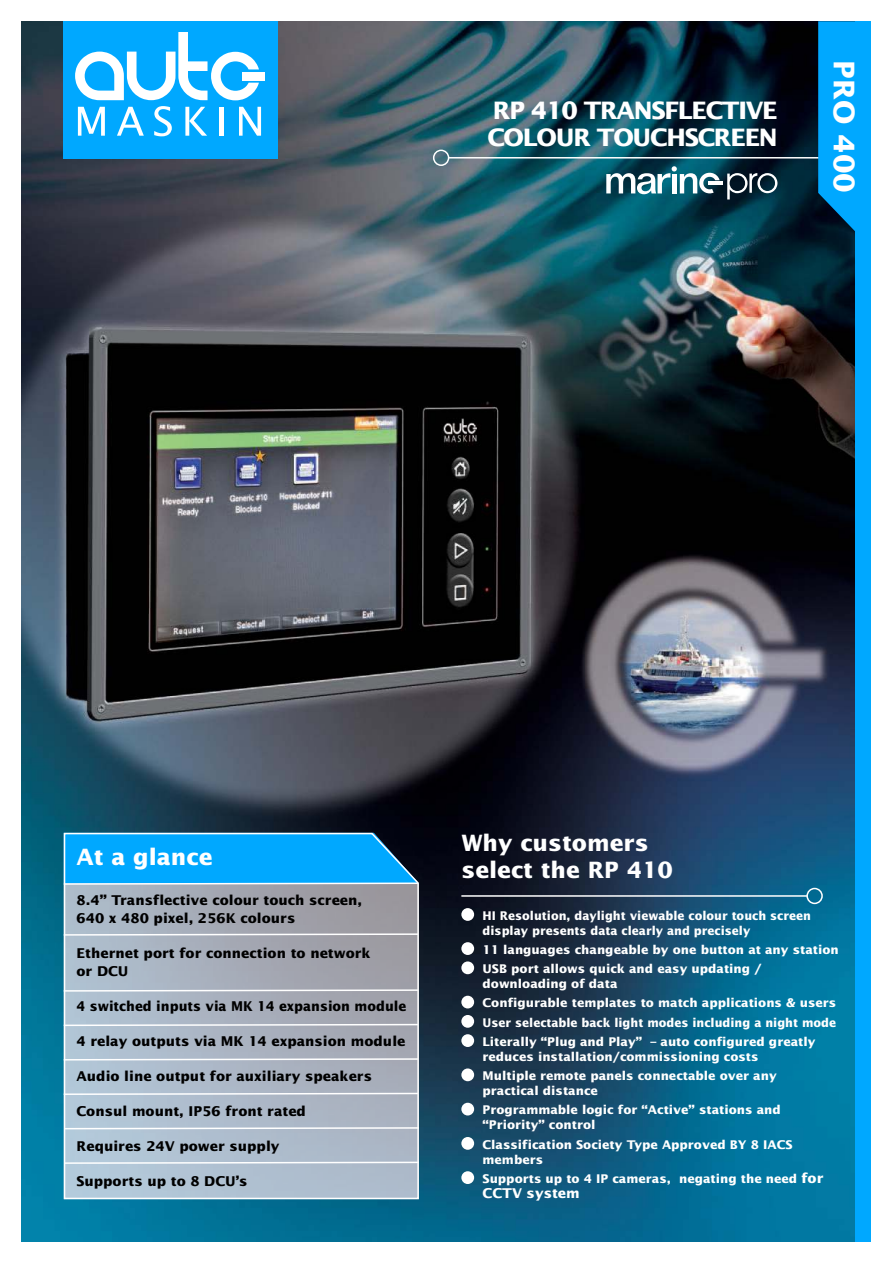
<style>
.page{position:relative;width:893px;height:1263px;background:#fff}
.page>*{position:absolute;margin:0;border:0;box-sizing:border-box;transform-origin:0 0}
.t1{font:700 28.5px "Lucida Sans";color:#fff}
.t2{font:700 24px/27px "Lucida Sans";letter-spacing:-.05em;color:#fff}
.t3{font:700 22.5px/27px "Lucida Sans";color:#fff}
.t4{font:700 13.5px/18px "Lucida Sans";color:#000}
.t5{font:700 13.5px "Lucida Sans";color:#000;scale:.95 1}
.t6{font:700 13.5px "Lucida Sans";color:#fff}
.t7{font:700 12px/19.2px "Lucida Sans";color:#fff}
.t8{font:700 12px/15px "Lucida Sans";color:#fff;scale:.95 1}
.s1{font-size:13.5px}
</style>
<div class="page">
<img style="left:21px;top:21px;width:835px;height:1221px">
<div style="left:64px;top:21px;width:214px;height:137px;background:#00a8ff"></div>
<svg style="left:75px;top:32px;width:184px;height:68px"></svg>
<div style="left:243px;top:72px;width:22px;height:8px;background:#fff"></div>
<svg style="left:78px;top:107px;width:27px;height:29px"></svg>
<svg style="left:117px;top:107px;width:27px;height:29px"></svg>
<svg style="left:154px;top:106px;width:18px;height:30px"></svg>
<svg style="left:185px;top:107px;width:22px;height:29px"></svg>
<div style="left:219px;top:107px;width:5px;height:29px;background:#fff"></div>
<svg style="left:239px;top:107px;width:22px;height:29px"></svg>
<svg style="left:433px;top:150px;width:16px;height:16px"></svg>
<hr style="left:448px;top:157px;width:413px;height:2px;background:#fff">
<svg style="left:606px;top:166px;width:114px;height:28px"></svg>
<svg style="left:727px;top:173px;width:50px;height:26px"></svg>
<hr style="left:708px;top:181px;width:14px;height:4px;background:#fff">
<svg style="left:806px;top:888px;width:17px;height:16px"></svg>
<hr style="left:461px;top:895px;width:346px;height:2px;background:#fff">
<div style="left:461px;top:908px;width:13px;height:13px;background:#fff;border-radius:50%"></div>
<div style="left:461px;top:942px;width:13px;height:13px;background:#fff;border-radius:50%"></div>
<div style="left:461px;top:961px;width:13px;height:13px;background:#fff;border-radius:50%"></div>
<div style="left:461px;top:996px;width:13px;height:12px;background:#fff;border-radius:50%"></div>
<div style="left:461px;top:1015px;width:13px;height:13px;background:#fff;border-radius:50%"></div>
<div style="left:461px;top:1034px;width:13px;height:13px;background:#fff;border-radius:50%"></div>
<div style="left:461px;top:1068px;width:13px;height:13px;background:#fff;border-radius:50%"></div>
<div style="left:461px;top:1103px;width:13px;height:12px;background:#fff;border-radius:50%"></div>
<div style="left:461px;top:1137px;width:13px;height:13px;background:#fff;border-radius:50%"></div>
<div style="left:461px;top:1171px;width:13px;height:13px;background:#fff;border-radius:50%"></div>
<div style="left:856px;top:21px;width:15px;height:1221px;background:#00a8ff"></div>
<svg style="left:818px;top:21px;width:38px;height:213px;background:#0096e5"></svg>
<svg style="left:64px;top:885px;width:355px;height:314px;background:#aab4c2"></svg>
<svg style="left:62px;top:933px;width:357px;height:3px"></svg>
<svg style="left:62px;top:833px;width:357px;height:52px;background:#11a2ee"></svg>
<svg style="left:62px;top:989px;width:357px;height:3px"></svg>
<svg style="left:62px;top:1023px;width:357px;height:4px"></svg>
<svg style="left:62px;top:1057px;width:357px;height:4px"></svg>
<svg style="left:62px;top:1092px;width:357px;height:4px"></svg>
<svg style="left:63px;top:1126px;width:357px;height:4px"></svg>
<svg style="left:63px;top:1161px;width:357px;height:3px"></svg>
<h2 class="t2" style="left:487px;top:99px;width:292px">RP 410 TRANSFLECTIVE<br>COLOUR TOUCHSCREEN</h2>
<h1 class="t1" style="left:856px;top:60px;width:134px;rotate:90deg">PRO 400</h1>
<h3 class="t3" style="left:77px;top:845px;width:138px">At a glance</h3>
<p class="t4" style="left:77px;top:892px;width:287px">8.4” Transflective colour touch screen,<br>640 x 480 pixel, 256K colours</p>
<p class="t4" style="left:77px;top:945px;width:296px">Ethernet port for connection to network or DCU</p>
<p class="t5" style="left:77px;top:1000px;width:349px">4 switched inputs via MK 14 expansion module</p>
<p class="t4" style="left:77px;top:1033px;width:330px">4 relay outputs via MK 14 expansion module</p>
<p class="t4" style="left:77px;top:1068px;width:297px">Audio line output for auxiliary speakers</p>
<p class="t4" style="left:77px;top:1103px;width:231px">Consul mount, IP56 front rated</p>
<p class="t4" style="left:77px;top:1138px;width:205px">Requires 24V power supply</p>
<p class="t4" style="left:77px;top:1173px;width:173px">Supports up to 8 DCU’s</p>
<h3 class="t3" style="left:461px;top:831px;width:213px">Why customers select the RP 410</h3>
<p class="t8" style="left:483px;top:908px;width:347px">HI Resolution, daylight viewable colour touch screen display presents data clearly and precisely</p>
<p class="t7" style="left:483px;top:941px;width:358px">11 languages changeable by one button at any station<br>USB port allows quick and easy updating /</p>
<p class="t7" style="left:483px;top:975px;width:355px">downloading of data<br>Configurable templates to match applications &amp; users User selectable back light modes including a night mode Literally “Plug and Play” – auto configured greatly</p>
<p class="t7" style="left:483px;top:1048px;width:296px">reduces installation/commissioning costs<br>Multiple remote panels connectable over any</p>
<p class="t7" style="left:483px;top:1082px;width:300px">practical distance<br>Programmable logic for “Active” stations and</p>
<p class="t7" style="left:483px;top:1116px;width:311px">“Priority” control<br>Classification Society Type Approved BY 8 IACS</p>
<p class="t7" style="left:483px;top:1150px;width:342px">members<br>Supports up to 4 IP cameras, negating the need <span class="s1">for</span></p>
<p class="t6" style="left:483px;top:1187px;width:99px">CCTV system</p>
</div>
